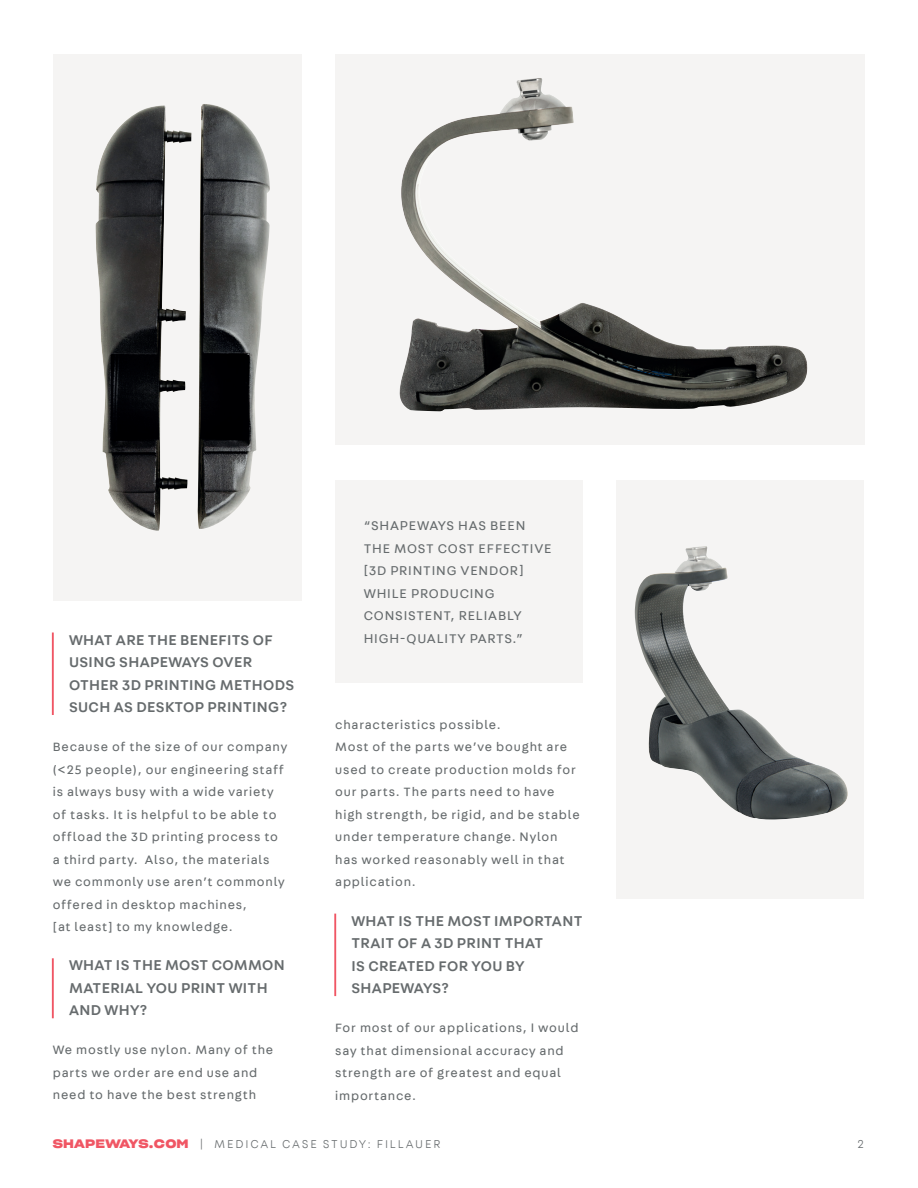
<style>
.page{position:relative;width:918px;height:1188px;background:#fff}
.page>*{position:absolute;margin:0;border:0;box-sizing:border-box;transform-origin:0 0}
.t1{font:500 15px/22.5px "Fabriga";letter-spacing:.025em;color:#666b6d}
.t2{font:13.5px/22.5px "Fabriga";letter-spacing:.06em;color:#666b6d}
.t3{font:12.9px/22.5px "Fabriga";letter-spacing:.065em;color:#666b6d}
.t4{font:300 12px "Fabriga";letter-spacing:.15em;color:#666b6d}
.s1{font-family:"Sharp Grotesk Sm Bold 25";font-weight:400;color:#f05664}
</style>
<div class="page">
<hr style="left:52px;top:633px;width:2px;height:82px;background:#f05664">
<hr style="left:52px;top:958px;width:2px;height:60px;background:#f05664">
<hr style="left:334px;top:914px;width:2px;height:82px;background:#f05664">
<div style="left:335px;top:54px;width:529px;height:391px;background:#f5f4f3"></div>
<img style="left:399px;top:78px;width:409px;height:333px">
<div style="left:53px;top:54px;width:249px;height:546px;background:#f5f4f3"></div>
<img style="left:95px;top:104px;width:175px;height:427px">
<div style="left:335px;top:480px;width:248px;height:203px;background:#f5f4f3"></div>
<div style="left:616px;top:480px;width:248px;height:419px;background:#f5f4f3"></div>
<img style="left:635px;top:546px;width:213px;height:274px">
<p class="t1" style="left:69px;top:628px;width:227px">WHAT ARE THE BENEFITS OF<br>USING SHAPEWAYS OVER<br>OTHER 3D PRINTING METHODS<br>SUCH AS DESKTOP PRINTING?</p>
<p class="t3" style="left:53px;top:735px;width:236px">Because of the size of our company (&lt;25 people), our engineering staff is always busy with a wide variety of tasks. It is helpful to be able to offload the 3D printing process to a third party. Also, the materials we commonly use aren’t commonly offered in desktop machines,<br>[at least] to my knowledge.</p>
<p class="t1" style="left:69px;top:953px;width:217px">WHAT IS THE MOST COMMON<br>MATERIAL YOU PRINT WITH<br>AND WHY?</p>
<p class="t3" style="left:53px;top:1038px;width:222px">We mostly use nylon. Many of the parts we order are end use and need to have the best strength</p>
<p class="t2" style="left:364px;top:514px;width:189px">“SHAPEWAYS HAS BEEN<br>THE MOST COST EFFECTIVE [3D PRINTING VENDOR]<br>WHILE PRODUCING<br>CONSISTENT, RELIABLY<br>HIGH-QUALITY PARTS.”</p>
<p class="t3" style="left:335px;top:713px;width:246px">characteristics possible.<br>Most of the parts we’ve bought are used to create production molds for our parts. The parts need to have high strength, be rigid, and be stable under temperature change. Nylon has worked reasonably well in that application.</p>
<p class="t1" style="left:351px;top:909px;width:232px">WHAT IS THE MOST IMPORTANT<br>TRAIT OF A 3D PRINT THAT<br>IS CREATED FOR YOU BY<br>SHAPEWAYS?</p>
<p class="t3" style="left:335px;top:1016px;width:245px">For most of our applications, I would say that dimensional accuracy and strength are of greatest and equal importance.</p>
<p class="t4" style="left:53px;top:1137px;width:389px"><span class="s1">SHAPEWAYS.COM</span> | MEDICAL CASE STUDY: FILLAUER</p>
<p class="t4" style="left:857px;top:1137px;width:8px">2</p>
</div>
